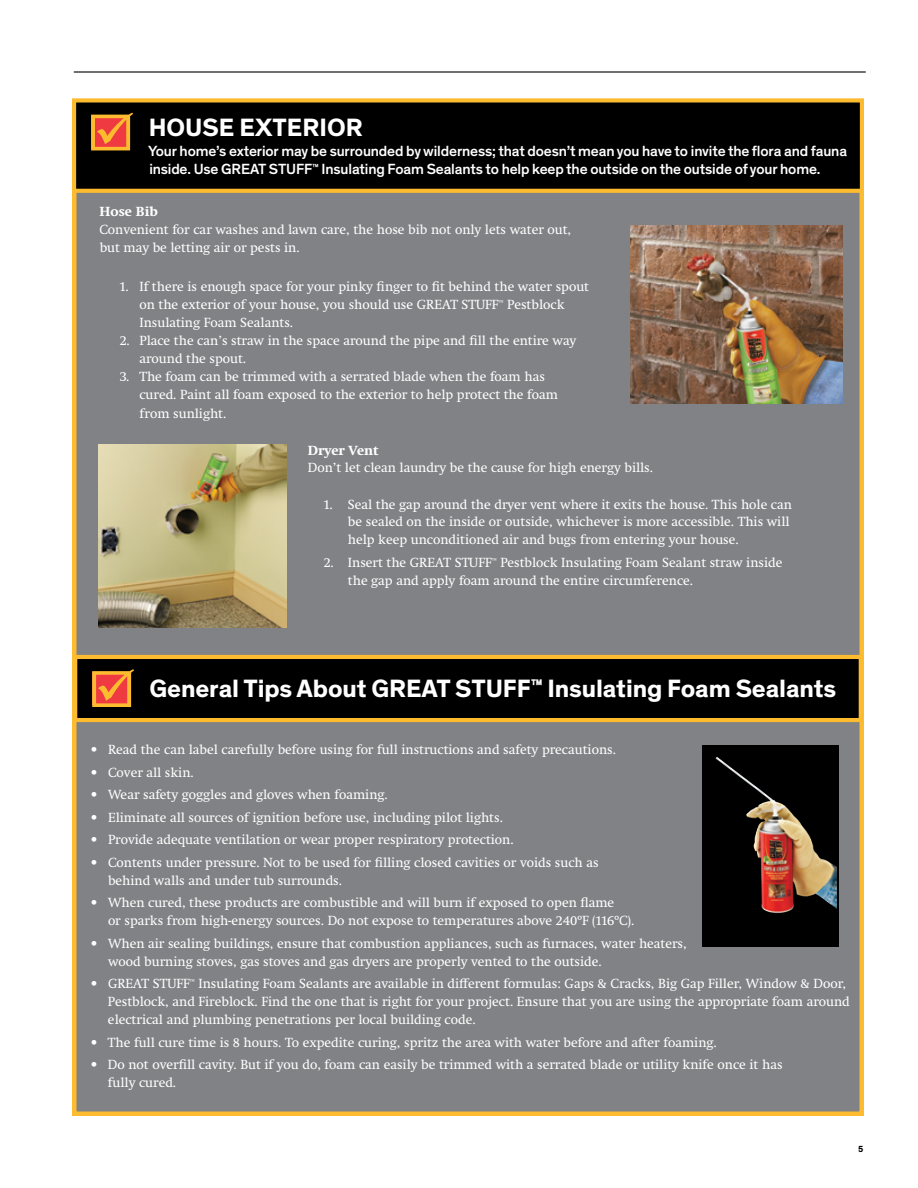
<style>
.page{position:relative;width:918px;height:1188px;background:#fff}
.page>*{position:absolute;margin:0;border:0;box-sizing:border-box;transform-origin:0 0}
.t1{font:700 25.5px "Dow Corporate";letter-spacing:-.005em;color:#fff}
.t2{font:500 15px/18px "Dow Corporate";letter-spacing:-.01em;color:#fff}
.t3{font:13.5px/18px "Swift Neue LT Pro";color:#fff}
.t4{font:700 13.5px "Swift Neue LT Pro";color:#fff}
.t5{font:700 9px "Dow Corporate";color:#000}
</style>
<div class="page">
<hr style="left:74px;top:71px;width:792px;height:2px;background:#000">
<div style="left:72px;top:186px;width:792px;height:930px;background:#808285;border:4px solid #fdbb30"></div>
<img style="left:630px;top:225px;width:213px;height:178px">
<img style="left:99px;top:445px;width:188px;height:182px">
<div style="left:75px;top:657px;width:786px;height:63px;background:#000"></div>
<div style="left:73px;top:655px;width:790px;height:67px;border:4px solid #fdbb30"></div>
<svg style="left:92px;top:669px;width:42px;height:38px;background:#d86b32"></svg>
<div style="left:702px;top:745px;width:137px;height:202px;background:#000"></div>
<img style="left:715px;top:757px;width:122px;height:156px">
<div style="left:74px;top:100px;width:788px;height:91px;background:#000"></div>
<div style="left:72px;top:98px;width:792px;height:95px;border:4px solid #fdbb30"></div>
<svg style="left:91px;top:113px;width:42px;height:37px;background:#db6c33"></svg>
<h1 class="t1" style="left:149px;top:112px;width:216px">HOUSE EXTERIOR</h1>
<p class="t2" style="left:148px;top:142px;width:701px">Your home’s exterior may be surrounded by wilderness; that doesn’t mean you have to invite the flora and fauna inside. Use GREAT STUFF<sup>™</sup> Insulating Foam Sealants to help keep the outside on the outside of your home.</p>
<p class="t4" style="left:100px;top:204px;width:60px">Hose Bib</p>
<p class="t3" style="left:99px;top:220px;width:473px">Convenient for car washes and lawn care, the hose bib not only lets water out, but may be letting air or pests in.</p>
<p class="t3" style="left:139px;top:277px;width:451px;text-indent:-19px">1. If there is enough space for your pinky finger to fit behind the water spout on the exterior of your house, you should use GREAT STUFF<sup>™</sup> Pestblock<br>Insulating Foam Sealants.</p>
<p class="t3" style="left:139px;top:331px;width:438px;text-indent:-19px">2. Place the can’s straw in the space around the pipe and fill the entire way around the spout.</p>
<p class="t3" style="left:139px;top:367px;width:420px;text-indent:-19px">3. The foam can be trimmed with a serrated blade when the foam has cured. Paint all foam exposed to the exterior to help protect the foam</p>
<p class="t3" style="left:139px;top:405px;width:88px">from sunlight.</p>
<p class="t4" style="left:308px;top:442px;width:72px">Dryer Vent</p>
<p class="t3" style="left:308px;top:459px;width:347px">Don’t let clean laundry be the cause for high energy bills.</p>
<p class="t3" style="left:348px;top:495px;width:446px;text-indent:-24px">1. Seal the gap around the dryer vent where it exits the house. This hole can be sealed on the inside or outside, whichever is more accessible. This will help keep unconditioned air and bugs from entering your house.</p>
<p class="t3" style="left:348px;top:553px;width:436px;text-indent:-24px">2. Insert the GREAT STUFF<sup>™</sup> Pestblock Insulating Foam Sealant straw inside the gap and apply foam around the entire circumference.</p>
<h1 class="t1" style="left:150px;top:672px;width:688px">General Tips About GREAT STUFF<sup>™</sup> Insulating Foam Sealants</h1>
<p class="t3" style="left:91px;top:740px;width:527px">• Read the can label carefully before using for full instructions and safety precautions.</p>
<p class="t3" style="left:91px;top:763px;width:104px">• Cover all skin.</p>
<p class="t3" style="left:91px;top:785px;width:298px">• Wear safety goggles and gloves when foaming.</p>
<p class="t3" style="left:91px;top:808px;width:413px">• Eliminate all sources of ignition before use, including pilot lights.</p>
<p class="t3" style="left:91px;top:830px;width:424px">• Provide adequate ventilation or wear proper respiratory protection.</p>
<p class="t3" style="left:108px;top:853px;width:492px;text-indent:-17px">• Contents under pressure. Not to be used for filling closed cavities or voids such as behind walls and under tub surrounds.</p>
<p class="t3" style="left:108px;top:893px;width:528px;text-indent:-17px">• When cured, these products are combustible and will burn if exposed to open flame<br>or sparks from high-energy sources. Do not expose to temperatures above 240ºF (116ºC).</p>
<p class="t3" style="left:108px;top:934px;width:580px;text-indent:-17px">• When air sealing buildings, ensure that combustion appliances, such as furnaces, water heaters, wood burning stoves, gas stoves and gas dryers are properly vented to the outside.</p>
<p class="t3" style="left:108px;top:974px;width:743px;text-indent:-17px">• GREAT STUFF<sup>™</sup> Insulating Foam Sealants are available in different formulas: Gaps &amp; Cracks, Big Gap Filler, Window &amp; Door,<br>Pestblock, and Fireblock. Find the one that is right for your project. Ensure that you are using the appropriate foam around electrical and plumbing penetrations per local building code.</p>
<p class="t3" style="left:91px;top:1033px;width:627px">• The full cure time is 8 hours. To expedite curing, spritz the area with water before and after foaming.</p>
<p class="t3" style="left:108px;top:1055px;width:676px;text-indent:-17px">• Do not overfill cavity. But if you do, foam can easily be trimmed with a serrated blade or utility knife once it has fully cured.</p>
<p class="t5" style="left:858px;top:1143px;width:7px">5</p>
</div>
